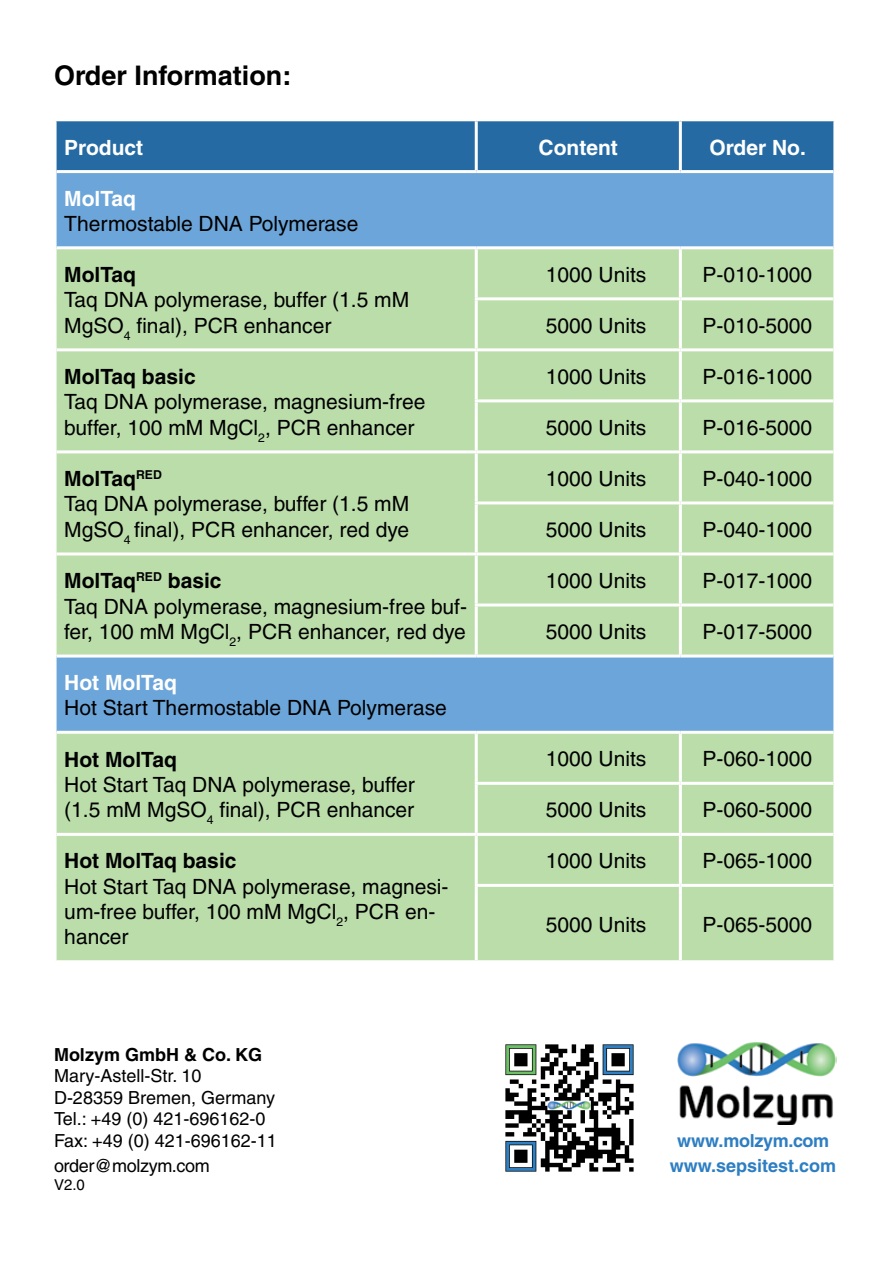
<style>
.page{position:relative;width:893px;height:1263px;background:#fff}
.page>*{position:absolute;margin:0;border:0;box-sizing:border-box;transform-origin:0 0}
.t1{font:700 27px "Helvetica LT";color:#000}
.t2{font:21px/25.2px "Helvetica LT";color:#000}
.t3{font:700 21px "Helvetica LT";color:#000}
.t4{font:700 21px "Helvetica LT";color:#fff}
.t5{font:18px/21.6px "Helvetica LT";color:#000}
.t6{font:700 18px "Helvetica LT";color:#2d7ec2}
.t7{font:700 18px "Helvetica LT";color:#000}
.t8{font:18px "Helvetica LT";letter-spacing:-.02em;color:#000}
.t9{font:700 18px "Helvetica LT";letter-spacing:-.02em;color:#2d7ec2}
.t10{font:15px "Helvetica LT";color:#000}
.s1{font-weight:700}
</style>
<div class="page">
<div style="left:57px;top:121px;width:776px;height:49px;background:#256aa3"></div>
<div style="left:57px;top:173px;width:776px;height:73px;background:#6ca5d9"></div>
<svg style="left:57px;top:249px;width:776px;height:711px;background:#b2d7af"></svg>
<hr style="left:475px;top:121px;width:3px;height:49px;background:#fff">
<hr style="left:679px;top:121px;width:3px;height:49px;background:#fff">
<hr style="left:475px;top:249px;width:3px;height:48px;background:#fff">
<hr style="left:679px;top:249px;width:3px;height:48px;background:#fff">
<hr style="left:475px;top:297px;width:205px;height:3px;background:#fff">
<hr style="left:475px;top:300px;width:3px;height:48px;background:#fff">
<hr style="left:680px;top:297px;width:153px;height:3px;background:#fff">
<hr style="left:679px;top:300px;width:3px;height:48px;background:#fff">
<hr style="left:57px;top:348px;width:419px;height:3px;background:#fff">
<hr style="left:476px;top:348px;width:204px;height:3px;background:#fff">
<hr style="left:475px;top:351px;width:3px;height:48px;background:#fff">
<hr style="left:680px;top:348px;width:153px;height:3px;background:#fff">
<hr style="left:679px;top:351px;width:3px;height:48px;background:#fff">
<hr style="left:475px;top:399px;width:205px;height:3px;background:#fff">
<hr style="left:475px;top:402px;width:3px;height:48px;background:#fff">
<hr style="left:680px;top:399px;width:153px;height:3px;background:#fff">
<hr style="left:679px;top:402px;width:3px;height:48px;background:#fff">
<hr style="left:57px;top:450px;width:419px;height:3px;background:#fff">
<hr style="left:476px;top:450px;width:204px;height:3px;background:#fff">
<hr style="left:475px;top:453px;width:3px;height:48px;background:#fff">
<hr style="left:680px;top:450px;width:153px;height:3px;background:#fff">
<hr style="left:679px;top:453px;width:3px;height:48px;background:#fff">
<hr style="left:475px;top:501px;width:205px;height:3px;background:#fff">
<hr style="left:475px;top:504px;width:3px;height:48px;background:#fff">
<hr style="left:680px;top:501px;width:153px;height:3px;background:#fff">
<hr style="left:679px;top:504px;width:3px;height:48px;background:#fff">
<hr style="left:57px;top:552px;width:419px;height:3px;background:#fff">
<hr style="left:476px;top:552px;width:204px;height:3px;background:#fff">
<hr style="left:475px;top:555px;width:3px;height:48px;background:#fff">
<hr style="left:680px;top:552px;width:153px;height:3px;background:#fff">
<hr style="left:679px;top:555px;width:3px;height:48px;background:#fff">
<hr style="left:475px;top:603px;width:205px;height:3px;background:#fff">
<hr style="left:475px;top:606px;width:3px;height:48px;background:#fff">
<hr style="left:680px;top:603px;width:153px;height:3px;background:#fff">
<hr style="left:679px;top:606px;width:3px;height:48px;background:#fff">
<hr style="left:57px;top:654px;width:419px;height:3px;background:#fff">
<hr style="left:476px;top:654px;width:204px;height:3px;background:#fff">
<hr style="left:680px;top:654px;width:153px;height:3px;background:#fff">
<hr style="left:57px;top:731px;width:419px;height:3px;background:#fff">
<hr style="left:476px;top:731px;width:204px;height:3px;background:#fff">
<hr style="left:475px;top:734px;width:3px;height:48px;background:#fff">
<hr style="left:680px;top:731px;width:153px;height:3px;background:#fff">
<hr style="left:679px;top:734px;width:3px;height:48px;background:#fff">
<hr style="left:475px;top:782px;width:205px;height:3px;background:#fff">
<hr style="left:475px;top:785px;width:3px;height:48px;background:#fff">
<hr style="left:680px;top:782px;width:153px;height:3px;background:#fff">
<hr style="left:679px;top:785px;width:3px;height:48px;background:#fff">
<hr style="left:57px;top:833px;width:419px;height:3px;background:#fff">
<hr style="left:476px;top:833px;width:204px;height:3px;background:#fff">
<hr style="left:475px;top:836px;width:3px;height:48px;background:#fff">
<hr style="left:680px;top:833px;width:153px;height:3px;background:#fff">
<hr style="left:679px;top:836px;width:3px;height:48px;background:#fff">
<hr style="left:475px;top:884px;width:205px;height:3px;background:#fff">
<hr style="left:475px;top:887px;width:3px;height:73px;background:#fff">
<hr style="left:680px;top:884px;width:153px;height:3px;background:#fff">
<hr style="left:679px;top:887px;width:3px;height:73px;background:#fff">
<img style="left:677px;top:1042px;width:159px;height:82px">
<img style="left:505px;top:1044px;width:129px;height:128px">
<p class="t1" style="left:54px;top:59px;width:239px">Order Information:</p>
<p class="t4" style="left:64px;top:134px;width:80px">Product</p>
<p class="t4" style="left:539px;top:134px;width:81px">Content</p>
<p class="t4" style="left:709px;top:134px;width:98px">Order No.</p>
<p class="t4" style="left:64px;top:185px;width:73px">MolTaq</p>
<p class="t2" style="left:64px;top:211px;width:296px">Thermostable DNA Polymerase</p>
<p class="t3" style="left:64px;top:262px;width:73px">MolTaq</p>
<p class="t2" style="left:64px;top:287px;width:346px">Taq DNA polymerase, buffer (1.5 mM<br>MgSO<sub>4</sub> final), PCR enhancer</p>
<p class="t2" style="left:546px;top:262px;width:102px">1000 Units</p>
<p class="t2" style="left:702px;top:262px;width:111px">P-010-1000</p>
<p class="t2" style="left:546px;top:313px;width:102px">5000 Units</p>
<p class="t2" style="left:702px;top:313px;width:111px">P-010-5000</p>
<p class="t3" style="left:64px;top:364px;width:133px">MolTaq basic</p>
<p class="t2" style="left:64px;top:389px;width:363px">Taq DNA polymerase, magnesium-free buffer, 100 mM MgCl<sub>2</sub>, PCR enhancer</p>
<p class="t2" style="left:546px;top:364px;width:102px">1000 Units</p>
<p class="t2" style="left:702px;top:364px;width:111px">P-016-1000</p>
<p class="t2" style="left:546px;top:415px;width:102px">5000 Units</p>
<p class="t2" style="left:702px;top:415px;width:111px">P-016-5000</p>
<p class="t2" style="left:64px;top:466px;width:346px"><span class="s1">MolTaq</span><sup>RED<br></sup>Taq DNA polymerase, buffer (1.5 mM<br>MgSO<sub>4</sub> final), PCR enhancer, red dye</p>
<p class="t2" style="left:546px;top:466px;width:102px">1000 Units</p>
<p class="t2" style="left:702px;top:466px;width:111px">P-040-1000</p>
<p class="t2" style="left:546px;top:517px;width:102px">5000 Units</p>
<p class="t2" style="left:702px;top:517px;width:111px">P-040-1000</p>
<p class="t2" style="left:64px;top:568px;width:404px"><span class="s1">MolTaq</span><sup>RED</sup> <span class="s1">basic<br></span>Taq DNA polymerase, magnesium-free buf&shy;fer, 100 mM MgCl<sub>2</sub>, PCR enhancer, red dye</p>
<p class="t2" style="left:546px;top:568px;width:102px">1000 Units</p>
<p class="t2" style="left:702px;top:568px;width:111px">P-017-1000</p>
<p class="t2" style="left:546px;top:619px;width:102px">5000 Units</p>
<p class="t2" style="left:702px;top:619px;width:111px">P-017-5000</p>
<p class="t4" style="left:64px;top:670px;width:114px">Hot MolTaq</p>
<p class="t2" style="left:64px;top:695px;width:384px">Hot Start Thermostable DNA Polymerase</p>
<p class="t3" style="left:64px;top:746px;width:114px">Hot MolTaq</p>
<p class="t2" style="left:64px;top:772px;width:352px">Hot Start Taq DNA polymerase, buffer (1.5 mM MgSO<sub>4</sub> final), PCR enhancer</p>
<p class="t3" style="left:64px;top:848px;width:174px">Hot MolTaq basic</p>
<p class="t2" style="left:64px;top:873px;width:386px">Hot Start Taq DNA polymerase, magnesi&shy;um-free buffer, 100 mM MgCl<sub>2</sub>, PCR en&shy;hancer</p>
<p class="t7" style="left:54px;top:1043px;width:210px">Molzym GmbH &amp; Co. KG</p>
<p class="t5" style="left:54px;top:1065px;width:224px">Mary-Astell-Str. 10<br>D-28359 Bremen, Germany<br>Tel.: +49 (0) 421-696162-0<br>Fax: +49 (0) 421-696162-11</p>
<p class="t2" style="left:546px;top:746px;width:102px">1000 Units</p>
<p class="t2" style="left:702px;top:746px;width:111px">P-060-1000</p>
<p class="t2" style="left:546px;top:797px;width:102px">5000 Units</p>
<p class="t2" style="left:702px;top:797px;width:111px">P-060-5000</p>
<p class="t2" style="left:546px;top:848px;width:102px">1000 Units</p>
<p class="t2" style="left:702px;top:848px;width:111px">P-065-1000</p>
<p class="t2" style="left:546px;top:912px;width:102px">5000 Units</p>
<p class="t2" style="left:702px;top:912px;width:111px">P-065-5000</p>
<p class="t9" style="left:677px;top:1129px;width:154px">www.molzym.com</p>
<p class="t8" style="left:54px;top:1155px;width:157px">order@molzym.com</p>
<p class="t6" style="left:670px;top:1155px;width:168px">www.sepsitest.com</p>
<p class="t10" style="left:54px;top:1176px;width:32px">V2.0</p>
</div>
